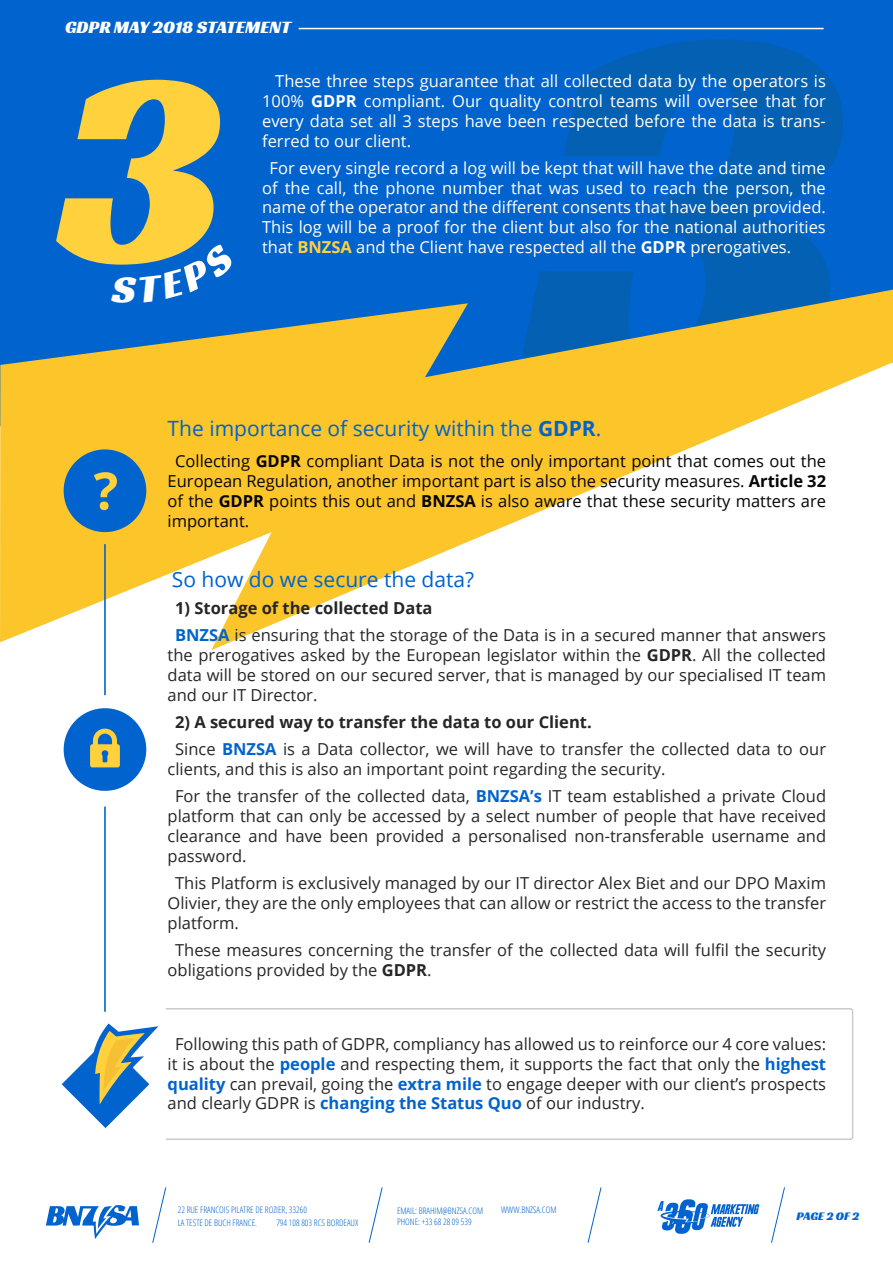
<style>
.page{position:relative;width:893px;height:1263px;background:#fff}
.page>*{position:absolute;margin:0;border:0;box-sizing:border-box;transform-origin:0 0}
.t1{font:283.05px "Racing Sans One";color:#ffd13c}
.t2{font:700 51.45px "Open Sans";color:#ffd13c}
.t3{font:21px "Open Sans";color:#0063ce}
.t4{font:18px "Racing Sans One";color:#fff}
.t5{font:16.5px/19.8px "Open Sans";color:#262626}
.t6{font:16.5px/19.8px "Open Sans";color:#fff;text-align:justify}
.t7{font:16.5px/19.8px "Open Sans";color:#050505;text-align:justify}
.t8{font:12px "Racing Sans One";letter-spacing:-.01em;color:#0063ce}
.t9{font:300 condensed 9px/13.5px "Open Sans";color:#0063ce}
.s1{font-weight:700}
.s2{font-weight:700;color:#ffd13c}
.s3{font-weight:700;color:#0063ce}
</style>
<div class="page">
<div style="left:0;top:0;width:893px;height:290px;background:#0063ce"></div>
<svg style="left:522px;top:40px;width:321px;height:250px;background:#0161bf"></svg>
<svg style="left:0;top:290px;width:893px;height:360px;fill:#fcc529"></svg>
<div style="left:64px;top:449px;width:82px;height:83px;background:#0063ce;border-radius:50%"></div>
<hr style="left:104px;top:544px;width:2px;height:151px;background:#0063ce">
<hr style="left:299px;top:28px;width:525px;height:1px;background:#fff">
<svg style="left:62px;top:1023px;width:96px;height:105px"></svg>
<svg style="left:63px;top:708px;width:84px;height:83px"></svg>
<svg style="left:165px;top:1008px;width:689px;height:132px"></svg>
<hr style="left:104px;top:806px;width:2px;height:206px;background:#0063ce">
<svg style="left:46px;top:1205px;width:93px;height:34px"></svg>
<svg style="left:657px;top:1199px;width:102px;height:35px"></svg>
<svg style="left:152px;top:1187px;width:15px;height:56px"></svg>
<svg style="left:368px;top:1187px;width:15px;height:56px"></svg>
<svg style="left:587px;top:1187px;width:15px;height:56px"></svg>
<svg style="left:771px;top:1187px;width:14px;height:56px"></svg>
<div style="left:111px;top:243px;width:125px;height:60px;background:#0063ce"></div>
<p class="t4" style="left:65px;top:15px;width:228px">GDPR MAY 2018 STATEMENT</p>
<h1 class="t1" style="left:55px;top:-14px;width:172px">3</h1>
<p class="t6" style="left:262px;top:71px;width:565px;text-indent:13px">These three steps guarantee that all collected data by the operators is 100% <span class="s1">GDPR</span> compliant. Our quality control teams will oversee that for every data set all 3 steps have been respected before the data is trans&shy;ferred to our client.</p>
<p class="t6" style="left:262px;top:158px;width:565px;text-indent:8px">For every single record a log will be kept that will have the date and time of the call, the phone number that was used to reach the person, the name of the operator and the different consents that have been provided.<br>This log will be a proof for the client but also for the national authorities that <span class="s2">BNZSA</span> and the Client have respected all the <span class="s1">GDPR</span> prerogatives.</p>
<h2 class="t2" style="left:94px;top:454px;width:26px">?</h2>
<p class="t3" style="left:168px;top:413px;width:435px">The importance of security within the <span class="s1">GDPR</span>.</p>
<p class="t7" style="left:168px;top:451px;width:660px;text-indent:7px">Collecting <span class="s1">GDPR</span> compliant Data is not the only important point that comes out the European Regulation, another important part is also the security measures. <span class="s1">Article 32 </span>of the <span class="s1">GDPR</span> points this out and <span class="s1">BNZSA</span> is also aware that these security matters are important.</p>
<p class="t3" style="left:172px;top:565px;width:304px">So how do we secure the data?</p>
<p class="t5" style="left:175px;top:594px;width:652px;line-height:27.3px"><span class="s1">1) Storage of the collected Data<br></span><span class="s3">BNZSA</span> is ensuring that the storage of the Data is in a secured manner that answers</p>
<p class="t5" style="left:168px;top:645px;width:660px;text-align:justify">the prerogatives asked by the European legislator within the <span class="s1">GDPR</span>. All the collected data will be stored on our secured server, that is managed by our specialised IT team and our IT Director.</p>
<p class="t5" style="left:175px;top:708px;width:652px;line-height:27.3px"><span class="s1">2) A secured way to transfer the data to our Client.<br></span>Since <span class="s3">BNZSA</span> is a Data collector, we will have to transfer the collected data to our</p>
<p class="t5" style="left:175px;top:755px;width:652px;line-height:27.3px;text-indent:-8px">clients, and this is also an important point regarding the security.<br>For the transfer of the collected data, <span class="s3">BNZSA’s</span> IT team established a private Cloud</p>
<p class="t5" style="left:168px;top:806px;width:660px;text-align:justify">platform that can only be accessed by a select number of people that have received clearance and have been provided a personalised non-transferable username and password.</p>
<p class="t5" style="left:168px;top:873px;width:660px;text-align:justify;text-indent:8px">This Platform is exclusively managed by our IT director Alex Biet and our DPO Maxim Olivier, they are the only employees that can allow or restrict the access to the transfer platform.</p>
<p class="t5" style="left:168px;top:940px;width:660px;text-indent:8px">These measures concerning the transfer of the collected data will fulfil the security obligations provided by the <span class="s1">GDPR</span>.</p>
<p class="t5" style="left:168px;top:1034px;width:660px;text-align:justify;text-indent:8px">Following this path of GDPR, compliancy has allowed us to reinforce our 4 core values: it is about the <span class="s3">people</span> and respecting them, it supports the fact that only the <span class="s3">highest quality</span> can prevail, going the <span class="s3">extra mile</span> to engage deeper with our client’s prospects and clearly GDPR is <span class="s3">changing the Status Quo</span> of our industry.</p>
<p class="t9" style="left:178px;top:1202px;width:131px">22 RUE FRANCOIS PILATRE DE ROZIER, 33260<br>LA TESTE DE BUCH FRANCE.</p>
<p class="t8" style="left:797px;top:1208px;width:64px">PAGE 2 OF 2</p>
<p class="t9" style="left:501px;top:1203px;width:57px">WWW.BNZSA.COM</p>
<p class="t9" style="left:397px;top:1203px;width:88px">EMAIL: BRAHIM@BNZSA.COM</p>
<p class="t9" style="left:397px;top:1215px;width:76px">PHONE: +33 68 28 09 539</p>
<p class="t9" style="left:276px;top:1216px;width:83px">794 108 803 RCS BORDEAUX</p>
</div>
